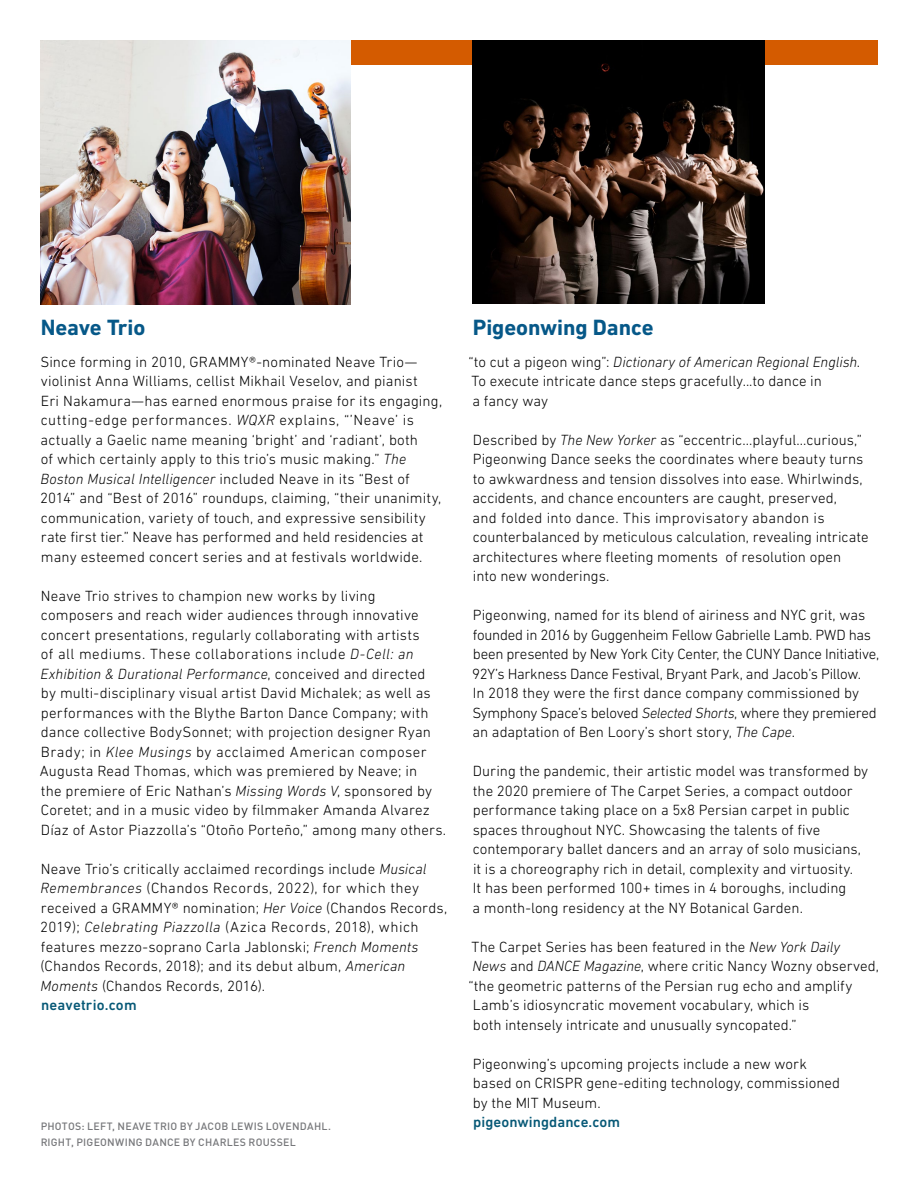
<style>
.page{position:relative;width:918px;height:1188px;background:#fff}
.page>*{position:absolute;margin:0;border:0;box-sizing:border-box;transform-origin:0 0}
.t1{font:700 22.5px "DIN Next LT Pro";letter-spacing:-.005em;color:#065888}
.t2{font:300 15px/19.5px "DIN Next LT Pro";letter-spacing:.005em;color:#000}
.t3{font:300 15px/19.5px "DIN Next LT Pro";letter-spacing:-.015em;color:#000}
.t4{font:500 15px "DIN Next LT Pro";letter-spacing:.005em;color:#065876}
.t5{font:500 10.5px "DIN";letter-spacing:.025em;color:#77787b}
.s1{font-style:italic}
.s2{font-weight:500;color:#065876}
</style>
<div class="page">
<div style="left:49px;top:40px;width:829px;height:25px;background:#d45b00"></div>
<img style="left:40px;top:40px;width:311px;height:264px">
<img style="left:472px;top:40px;width:293px;height:264px">
<h1 class="t1" style="left:41px;top:315px;width:106px">Neave Trio</h1>
<p class="t2" style="left:40px;top:352px;width:404px">Since forming in 2010, GRAMMY®-nominated Neave Trio— violinist Anna Williams, cellist Mikhail Veselov, and pianist<br>Eri Nakamura—has earned enormous praise for its engaging, cutting-edge performances. <span class="s1">WQXR</span> explains, “’Neave’ is actually a Gaelic name meaning ‘bright’ and ‘radiant’, both<br>of which certainly apply to this trio’s music making.” <span class="s1">The Boston Musical Intelligencer</span> included Neave in its “Best of 2014” and “Best of 2016” roundups, claiming, “their unanimity, communication, variety of touch, and expressive sensibility rate first tier.” Neave has performed and held residencies at many esteemed concert series and at festivals worldwide.</p>
<p class="t2" style="left:40px;top:586px;width:408px">Neave Trio strives to champion new works by living composers and reach wider audiences through innovative concert presentations, regularly collaborating with artists<br>of all mediums. These collaborations include <span class="s1">D-Cell: an Exhibition &amp; Durational Performance</span>, conceived and directed<br>by multi-disciplinary visual artist David Michalek; as well as performances with the Blythe Barton Dance Company; with dance collective BodySonnet; with projection designer Ryan Brady; in <span class="s1">Klee Musings</span> by acclaimed American composer Augusta Read Thomas, which was premiered by Neave; in<br>the premiere of Eric Nathan’s <span class="s1">Missing Words V</span>, sponsored by Coretet; and in a music video by filmmaker Amanda Alvarez Díaz of Astor Piazzolla’s “Otoño Porteño,” among many others.</p>
<p class="t2" style="left:40px;top:859px;width:409px">Neave Trio’s critically acclaimed recordings include <span class="s1">Musical Remembrances</span> (Chandos Records, 2022), for which they received a GRAMMY® nomination; <span class="s1">Her Voice</span> (Chandos Records, 2019); <span class="s1">Celebrating Piazzolla</span> (Azica Records, 2018), which features mezzo-soprano Carla Jablonski; <span class="s1">French Moments </span>(Chandos Records, 2018); and its debut album, <span class="s1">American Moments</span> (Chandos Records, 2016).<br><span class="s2">neavetrio.com</span></p>
<h1 class="t1" style="left:473px;top:315px;width:182px">Pigeonwing Dance</h1>
<p class="t2" style="left:468px;top:352px;width:393px">“to cut a pigeon wing”: <span class="s1">Dictionary of American Regional English</span>.<br>To execute intricate dance steps gracefully...to dance in<br>a fancy way</p>
<p class="t2" style="left:472px;top:430px;width:398px">Described by <span class="s1">The New Yorker</span> as “eccentric...playful...curious,” Pigeonwing Dance seeks the coordinates where beauty turns to awkwardness and tension dissolves into ease. Whirlwinds, accidents, and chance encounters are caught, preserved,<br>and folded into dance. This improvisatory abandon is counterbalanced by meticulous calculation, revealing intricate architectures where fleeting moments of resolution open into new wonderings.</p>
<p class="t3" style="left:472px;top:605px;width:409px">Pigeonwing, named for its blend of airiness and NYC grit, was founded in 2016 by Guggenheim Fellow Gabrielle Lamb. PWD has been presented by New York City Center, the CUNY Dance Initiative, 92Y’s Harkness Dance Festival, Bryant Park, and Jacob’s Pillow.<br>In 2018 they were the first dance company commissioned by Symphony Space’s beloved <span class="s1">Selected Shorts</span>, where they premiered an adaptation of Ben Loory’s short story, <span class="s1">The Cape</span>.</p>
<p class="t2" style="left:473px;top:761px;width:397px">During the pandemic, their artistic model was transformed by the 2020 premiere of The Carpet Series, a compact outdoor performance taking place on a 5x8 Persian carpet in public spaces throughout NYC. Showcasing the talents of five contemporary ballet dancers and an array of solo musicians, it is a choreography rich in detail, complexity and virtuosity.<br>It has been performed 100+ times in 4 boroughs, including<br>a month-long residency at the NY Botanical Garden.</p>
<p class="t2" style="left:468px;top:937px;width:412px">The Carpet Series has been featured in the <span class="s1">New York Daily<br>News</span> and <span class="s1">DANCE Magazine</span>, where critic Nancy Wozny observed, “the geometric patterns of the Persian rug echo and amplify Lamb’s idiosyncratic movement vocabulary, which is<br>both intensely intricate and unusually syncopated.”</p>
<p class="t2" style="left:473px;top:1054px;width:369px">Pigeonwing’s upcoming projects include a new work based on CRISPR gene-editing technology, commissioned by the MIT Museum.</p>
<p class="t5" style="left:40px;top:1119px;width:292px">PHOTOS: LEFT, NEAVE TRIO BY JACOB LEWIS LOVENDAHL.</p>
<p class="t4" style="left:473px;top:1114px;width:148px">pigeonwingdance.com</p>
<p class="t5" style="left:40px;top:1136px;width:257px">RIGHT, PIGEONWING DANCE BY CHARLES ROUSSEL</p>
</div>
